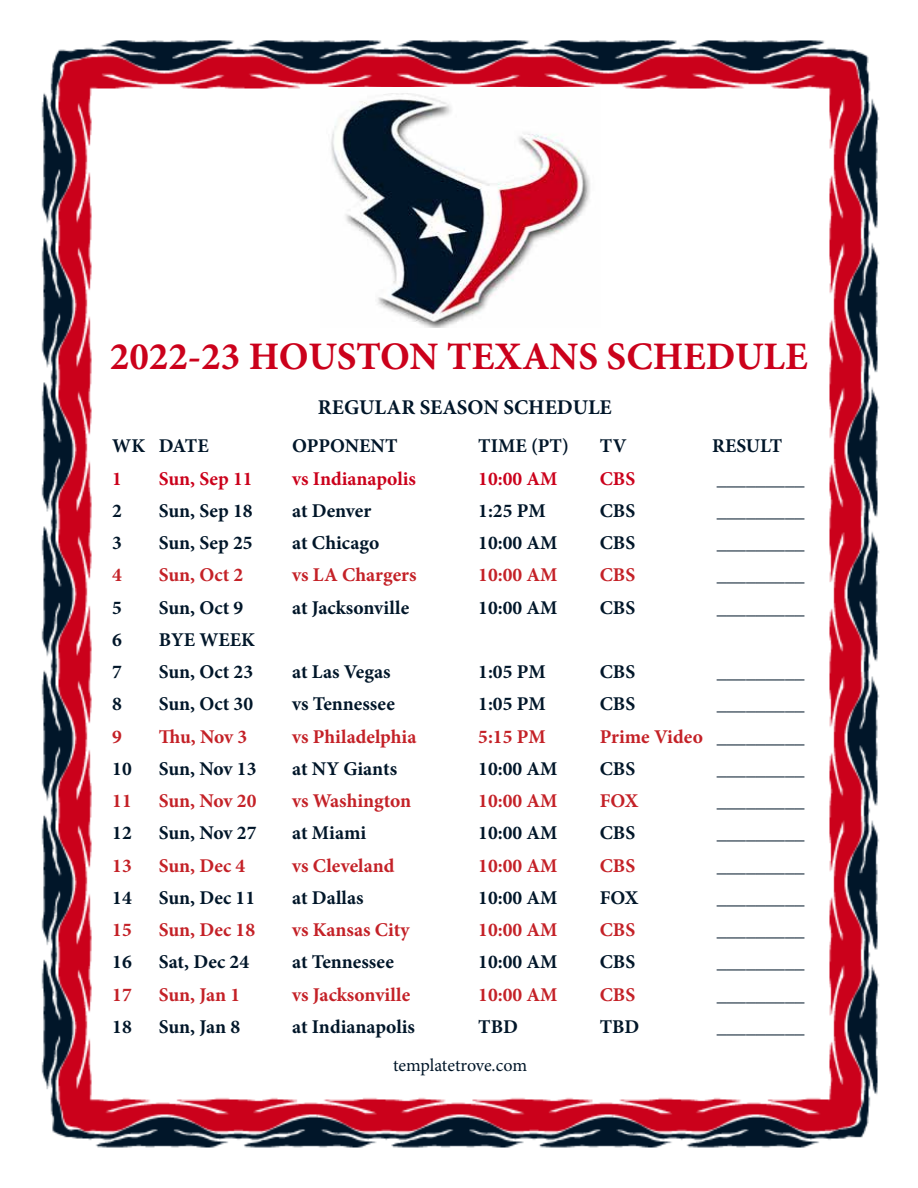
<style>
.page{position:relative;width:918px;height:1188px;background:#fff}
.page>*{position:absolute;margin:0;border:0;box-sizing:border-box;transform-origin:0 0}
.t1{font:700 39px "Minion Pro";color:#cb011b}
.t2{font:700 21px "Minion Pro";color:#011629}
.t3{font:700 19.5px "Minion Pro";color:#011629}
.t4{font:700 19.5px "Minion Pro";color:#c42127}
.t5{font:700 19.5px "Minion Pro";color:#cb011b}
.t6{font:18px "Minion Pro";letter-spacing:-.005em;color:#011629}
.s1{color:#011629}
</style>
<div class="page">
<img style="left:41px;top:40px;width:839px;height:1108px">
<img style="left:321px;top:88px;width:279px;height:239px">
<h1 class="t1" style="left:110px;top:329px;width:699px">2022-23 HOUSTON TEXANS SCHEDULE</h1>
<p class="t2" style="left:318px;top:393px;width:295px">REGULAR SEASON SCHEDULE</p>
<p class="t3" style="left:112px;top:432px;width:98px">WK DATE</p>
<p class="t3" style="left:292px;top:432px;width:107px">OPPONENT</p>
<p class="t3" style="left:478px;top:432px;width:92px">TIME (PT)</p>
<p class="t3" style="left:600px;top:432px;width:28px">TV</p>
<p class="t3" style="left:712px;top:432px;width:71px">RESULT</p>
<p class="t5" style="left:112px;top:465px;width:11px">1</p>
<p class="t5" style="left:159px;top:465px;width:95px">Sun, Sep 11</p>
<p class="t5" style="left:292px;top:465px;width:125px">vs Indianapolis</p>
<p class="t5" style="left:478px;top:465px;width:81px">10:00 AM</p>
<p class="t5" style="left:600px;top:465px;width:37px">CBS</p>
<p class="t3" style="left:717px;top:465px;width:89px">_________</p>
<p class="t3" style="left:112px;top:497px;width:11px">2</p>
<p class="t3" style="left:159px;top:497px;width:95px">Sun, Sep 18</p>
<p class="t3" style="left:292px;top:497px;width:80px">at Denver</p>
<p class="t3" style="left:478px;top:497px;width:69px">1:25 PM</p>
<p class="t3" style="left:600px;top:497px;width:37px">CBS</p>
<p class="t3" style="left:717px;top:497px;width:89px">_________</p>
<p class="t3" style="left:112px;top:529px;width:11px">3</p>
<p class="t3" style="left:159px;top:529px;width:95px">Sun, Sep 25</p>
<p class="t3" style="left:292px;top:529px;width:89px">at Chicago</p>
<p class="t3" style="left:478px;top:529px;width:81px">10:00 AM</p>
<p class="t3" style="left:600px;top:529px;width:37px">CBS</p>
<p class="t3" style="left:717px;top:529px;width:89px">_________</p>
<p class="t4" style="left:112px;top:561px;width:11px">4</p>
<p class="t4" style="left:159px;top:561px;width:86px">Sun, Oct 2</p>
<p class="t4" style="left:292px;top:561px;width:126px">vs LA Chargers</p>
<p class="t4" style="left:478px;top:561px;width:81px">10:00 AM</p>
<p class="t4" style="left:600px;top:561px;width:37px">CBS</p>
<p class="t3" style="left:717px;top:561px;width:89px">_________</p>
<p class="t3" style="left:112px;top:594px;width:11px">5</p>
<p class="t3" style="left:159px;top:594px;width:86px">Sun, Oct 9</p>
<p class="t3" style="left:292px;top:594px;width:118px">at Jacksonville</p>
<p class="t3" style="left:478px;top:594px;width:81px">10:00 AM</p>
<p class="t3" style="left:600px;top:594px;width:37px">CBS</p>
<p class="t3" style="left:717px;top:594px;width:89px">_________</p>
<p class="t3" style="left:112px;top:626px;width:11px">6</p>
<p class="t3" style="left:159px;top:626px;width:98px">BYE WEEK</p>
<p class="t3" style="left:112px;top:658px;width:11px">7</p>
<p class="t3" style="left:159px;top:658px;width:96px">Sun, Oct 23</p>
<p class="t3" style="left:292px;top:658px;width:100px">at Las Vegas</p>
<p class="t3" style="left:478px;top:658px;width:69px">1:05 PM</p>
<p class="t3" style="left:600px;top:658px;width:37px">CBS</p>
<p class="t3" style="left:717px;top:658px;width:89px">_________</p>
<p class="t3" style="left:112px;top:690px;width:11px">8</p>
<p class="t3" style="left:159px;top:690px;width:96px">Sun, Oct 30</p>
<p class="t3" style="left:292px;top:690px;width:104px">vs Tennessee</p>
<p class="t3" style="left:478px;top:690px;width:69px">1:05 PM</p>
<p class="t3" style="left:600px;top:690px;width:37px">CBS</p>
<p class="t3" style="left:717px;top:690px;width:89px">_________</p>
<p class="t4" style="left:112px;top:723px;width:11px">9</p>
<p class="t4" style="left:159px;top:723px;width:90px">Thu, Nov 3</p>
<p class="t4" style="left:292px;top:723px;width:126px">vs Philadelphia</p>
<p class="t4" style="left:478px;top:723px;width:69px">5:15 PM</p>
<p class="t4" style="left:600px;top:723px;width:206px">Prime Video <span class="s1">_________</span></p>
<p class="t3" style="left:112px;top:755px;width:21px">10</p>
<p class="t3" style="left:159px;top:755px;width:99px">Sun, Nov 13</p>
<p class="t3" style="left:292px;top:755px;width:106px">at NY Giants</p>
<p class="t3" style="left:478px;top:755px;width:81px">10:00 AM</p>
<p class="t3" style="left:600px;top:755px;width:37px">CBS</p>
<p class="t3" style="left:717px;top:755px;width:89px">_________</p>
<p class="t4" style="left:112px;top:787px;width:21px">11</p>
<p class="t4" style="left:159px;top:787px;width:99px">Sun, Nov 20</p>
<p class="t4" style="left:292px;top:787px;width:120px">vs Washington</p>
<p class="t4" style="left:478px;top:787px;width:81px">10:00 AM</p>
<p class="t4" style="left:600px;top:787px;width:40px">FOX</p>
<p class="t3" style="left:717px;top:787px;width:89px">_________</p>
<p class="t3" style="left:112px;top:819px;width:21px">12</p>
<p class="t3" style="left:159px;top:819px;width:99px">Sun, Nov 27</p>
<p class="t3" style="left:292px;top:819px;width:75px">at Miami</p>
<p class="t3" style="left:478px;top:819px;width:81px">10:00 AM</p>
<p class="t3" style="left:600px;top:819px;width:37px">CBS</p>
<p class="t3" style="left:717px;top:819px;width:89px">_________</p>
<p class="t4" style="left:112px;top:852px;width:21px">13</p>
<p class="t4" style="left:159px;top:852px;width:88px">Sun, Dec 4</p>
<p class="t4" style="left:292px;top:852px;width:104px">vs Cleveland</p>
<p class="t4" style="left:478px;top:852px;width:81px">10:00 AM</p>
<p class="t4" style="left:600px;top:852px;width:37px">CBS</p>
<p class="t3" style="left:717px;top:852px;width:89px">_________</p>
<p class="t3" style="left:112px;top:884px;width:21px">14</p>
<p class="t3" style="left:159px;top:884px;width:98px">Sun, Dec 11</p>
<p class="t3" style="left:292px;top:884px;width:73px">at Dallas</p>
<p class="t3" style="left:478px;top:884px;width:81px">10:00 AM</p>
<p class="t3" style="left:600px;top:884px;width:40px">FOX</p>
<p class="t3" style="left:717px;top:884px;width:89px">_________</p>
<p class="t4" style="left:112px;top:916px;width:21px">15</p>
<p class="t4" style="left:159px;top:916px;width:98px">Sun, Dec 18</p>
<p class="t4" style="left:292px;top:916px;width:119px">vs Kansas City</p>
<p class="t4" style="left:478px;top:916px;width:81px">10:00 AM</p>
<p class="t4" style="left:600px;top:916px;width:37px">CBS</p>
<p class="t3" style="left:717px;top:916px;width:89px">_________</p>
<p class="t3" style="left:112px;top:948px;width:21px">16</p>
<p class="t3" style="left:159px;top:948px;width:92px">Sat, Dec 24</p>
<p class="t3" style="left:292px;top:948px;width:103px">at Tennessee</p>
<p class="t3" style="left:478px;top:948px;width:81px">10:00 AM</p>
<p class="t3" style="left:600px;top:948px;width:37px">CBS</p>
<p class="t3" style="left:717px;top:948px;width:89px">_________</p>
<p class="t4" style="left:112px;top:981px;width:21px">17</p>
<p class="t4" style="left:159px;top:981px;width:83px">Sun, Jan 1</p>
<p class="t4" style="left:292px;top:981px;width:119px">vs Jacksonville</p>
<p class="t4" style="left:478px;top:981px;width:81px">10:00 AM</p>
<p class="t4" style="left:600px;top:981px;width:37px">CBS</p>
<p class="t3" style="left:717px;top:981px;width:89px">_________</p>
<p class="t3" style="left:112px;top:1013px;width:21px">18</p>
<p class="t3" style="left:159px;top:1013px;width:83px">Sun, Jan 8</p>
<p class="t3" style="left:292px;top:1013px;width:124px">at Indianapolis</p>
<p class="t3" style="left:478px;top:1013px;width:41px">TBD</p>
<p class="t3" style="left:600px;top:1013px;width:41px">TBD</p>
<p class="t3" style="left:717px;top:1013px;width:89px">_________</p>
<p class="t6" style="left:393px;top:1053px;width:136px">templatetrove.com</p>
</div>
